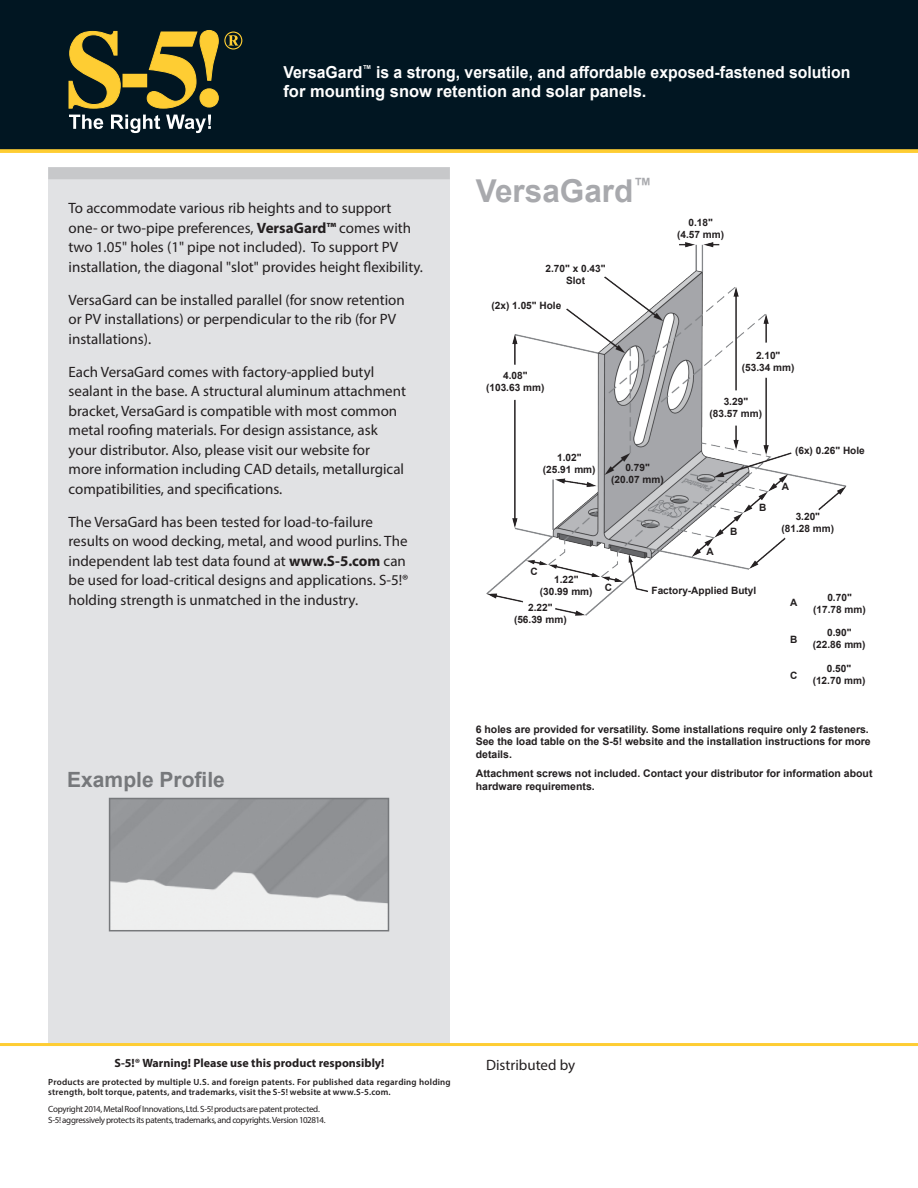
<style>
.page{position:relative;width:918px;height:1188px;background:#fff}
.page>*{position:absolute;margin:0;border:0;box-sizing:border-box;transform-origin:0 0}
.Main_Clamp_Title{font:700 31.5px "Arial";color:#a8a9ad}
.Sub_Clamp_Title{font:700 21px "Arial";color:#76787b}
.Back_Highlighted_Tex{font:700 16.5px/19.8px "Arial";color:#fff;scale:.96 1}
.Back_Page_Text{font:15px/19.5px "Myriad Pro";color:#231f20}
.warning{font:700 12px "Myriad Pro";color:#231f20}
.t1{font:700 10.5px/12.6px "Arial";color:#231f20}
.t2{font:700 10.05px "Arial";color:#231f20}
.Warning_Body{font:600 9px/10.5px "Myriad Pro";letter-spacing:.02em;color:#231f20}
.Warning_Copyright{font:9px "Myriad Pro";letter-spacing:-.035em;color:#231f20}
.s1{font-weight:700}
</style>
<div class="page">
<div style="left:48px;top:167px;width:402px;height:876px;background:#e1e2e4"></div>
<div style="left:48px;top:167px;width:402px;height:12px;background:#c7c8ca"></div>
<hr style="left:0;top:1043px;width:918px;height:3px;background:#fecd33">
<div style="left:0;top:0;width:918px;height:150px;background:#011622"></div>
<svg style="left:0;top:149px;width:918px;height:4px;background:#f1c434"></svg>
<img style="left:486px;top:242px;width:361px;height:374px">
<img style="left:112px;top:801px;width:274px;height:127px">
<div style="left:109px;top:798px;width:280px;height:133px;border:2px solid #76787b"></div>
<svg style="left:69px;top:115px;width:34px;height:14px"></svg>
<svg style="left:111px;top:115px;width:49px;height:18px"></svg>
<svg style="left:166px;top:115px;width:45px;height:18px"></svg>
<svg style="left:69px;top:31px;width:51px;height:77px"></svg>
<div style="left:123px;top:74px;width:24px;height:13px;background:#fecd33"></div>
<svg style="left:147px;top:30px;width:71px;height:78px"></svg>
<svg style="left:224px;top:32px;width:18px;height:18px"></svg>
<p class="Back_Highlighted_Tex" style="left:284px;top:63px;width:592px">VersaGard<sup>™</sup> is a strong, versatile, and affordable exposed-fastened solution for mounting snow retention and solar panels.</p>
<p class="Back_Page_Text" style="left:69px;top:198px;width:356px">To accommodate various rib heights and to support one‑ or two‑pipe preferences, <span class="s1">VersaGard™</span> comes with two 1.05" holes (1" pipe not included). To support PV installation, the diagonal "slot" provides height flexibility.</p>
<p class="Back_Page_Text" style="left:69px;top:290px;width:338px">VersaGard can be installed parallel (for snow retention or PV installations) or perpendicular to the rib (for PV installations).</p>
<p class="Back_Page_Text" style="left:69px;top:362px;width:339px">Each VersaGard comes with factory-applied butyl sealant in the base. A structural aluminum attachment bracket, VersaGard is compatible with most common metal roofing materials. For design assistance, ask your distributor. Also, please visit our website for more information including CAD details, metallurgical compatibilities, and specifications.</p>
<p class="Back_Page_Text" style="left:69px;top:512px;width:341px">The VersaGard has been tested for load-to-failure results on wood decking, metal, and wood purlins. The independent lab test data found at <span class="s1">www.S-5.com</span> can be used for load-critical designs and applications. S-5!® holding strength is unmatched in the industry.</p>
<p class="Sub_Clamp_Title" style="left:67px;top:766px;width:159px">Example Profile</p>
<p class="Main_Clamp_Title" style="left:476px;top:170px;width:177px">VersaGard<sup>™</sup></p>
<p class="t2" style="left:546px;top:262px;width:62px">2.70" x 0.43"</p>
<p class="t2" style="left:566px;top:274px;width:21px">Slot</p>
<p class="t2" style="left:492px;top:299px;width:71px">(2x) 1.05" Hole</p>
<p class="t2" style="left:688px;top:216px;width:26px">0.18"</p>
<p class="t2" style="left:677px;top:228px;width:49px">(4.57 mm)</p>
<p class="t2" style="left:503px;top:368px;width:26px">4.08"</p>
<p class="t2" style="left:486px;top:381px;width:60px">(103.63 mm)</p>
<p class="t2" style="left:557px;top:451px;width:26px">1.02"</p>
<p class="t2" style="left:543px;top:463px;width:54px">(25.91 mm)</p>
<p class="t2" style="left:625px;top:461px;width:26px">0.79"</p>
<p class="t2" style="left:611px;top:473px;width:54px">(20.07 mm)</p>
<p class="t2" style="left:756px;top:349px;width:26px">2.10"</p>
<p class="t2" style="left:742px;top:361px;width:54px">(53.34 mm)</p>
<p class="t2" style="left:724px;top:395px;width:26px">3.29"</p>
<p class="t2" style="left:710px;top:407px;width:54px">(83.57 mm)</p>
<p class="t2" style="left:706px;top:545px;width:9px">A</p>
<p class="t2" style="left:730px;top:525px;width:9px">B</p>
<p class="t2" style="left:759px;top:501px;width:9px">B</p>
<p class="t2" style="left:795px;top:444px;width:71px">(6x) 0.26" Hole</p>
<p class="t2" style="left:782px;top:480px;width:9px">A</p>
<p class="t2" style="left:796px;top:510px;width:26px">3.20"</p>
<p class="t2" style="left:782px;top:522px;width:54px">(81.28 mm)</p>
<p class="t2" style="left:530px;top:565px;width:9px">C</p>
<p class="t2" style="left:554px;top:573px;width:26px">1.22"</p>
<p class="t2" style="left:540px;top:585px;width:54px">(30.99 mm)</p>
<p class="t2" style="left:528px;top:601px;width:26px">2.22"</p>
<p class="t2" style="left:514px;top:613px;width:54px">(56.39 mm)</p>
<p class="t2" style="left:605px;top:580px;width:9px">C</p>
<p class="t2" style="left:652px;top:584px;width:106px">Factory-Applied Butyl</p>
<p class="t2" style="left:790px;top:596px;width:9px">A</p>
<p class="t2" style="left:790px;top:633px;width:9px">B</p>
<p class="t2" style="left:790px;top:669px;width:9px">C</p>
<p class="t2" style="left:827px;top:591px;width:26px">0.70"</p>
<p class="t2" style="left:813px;top:603px;width:54px">(17.78 mm)</p>
<p class="t2" style="left:827px;top:626px;width:26px">0.90"</p>
<p class="t2" style="left:813px;top:638px;width:54px">(22.86 mm)</p>
<p class="t2" style="left:827px;top:662px;width:26px">0.50"</p>
<p class="t2" style="left:813px;top:674px;width:54px">(12.70 mm)</p>
<p class="t1" style="left:476px;top:723px;width:397px">6 holes are provided for versatility. Some installations require only 2 fasteners.<br>See the load table on the S-5! website and the installation instructions for more details.</p>
<p class="t1" style="left:476px;top:768px;width:398px">Attachment screws not included. Contact your distributor for information about hardware requirements.</p>
<p class="warning" style="left:115px;top:1056px;width:271px">S-5!® Warning! Please use this product responsibly!</p>
<p class="Back_Page_Text" style="left:486px;top:1055px;width:91px">Distributed by</p>
<p class="Warning_Body" style="left:48px;top:1076px;width:404px">Products are protected by multiple U.S. and foreign patents. For published data regarding holding strength, bolt torque, patents, and trademarks, visit the S-5! website at www.S-5.com.</p>
<p class="Warning_Copyright" style="left:48px;top:1104px;width:273px">Copyright 2014, Metal Roof Innovations, Ltd. S-5! products are patent protected.</p>
<p class="Warning_Copyright" style="left:48px;top:1114px;width:279px">S-5! aggressively protects its patents, trademarks, and copyrights. Version 102814.</p>
</div>
